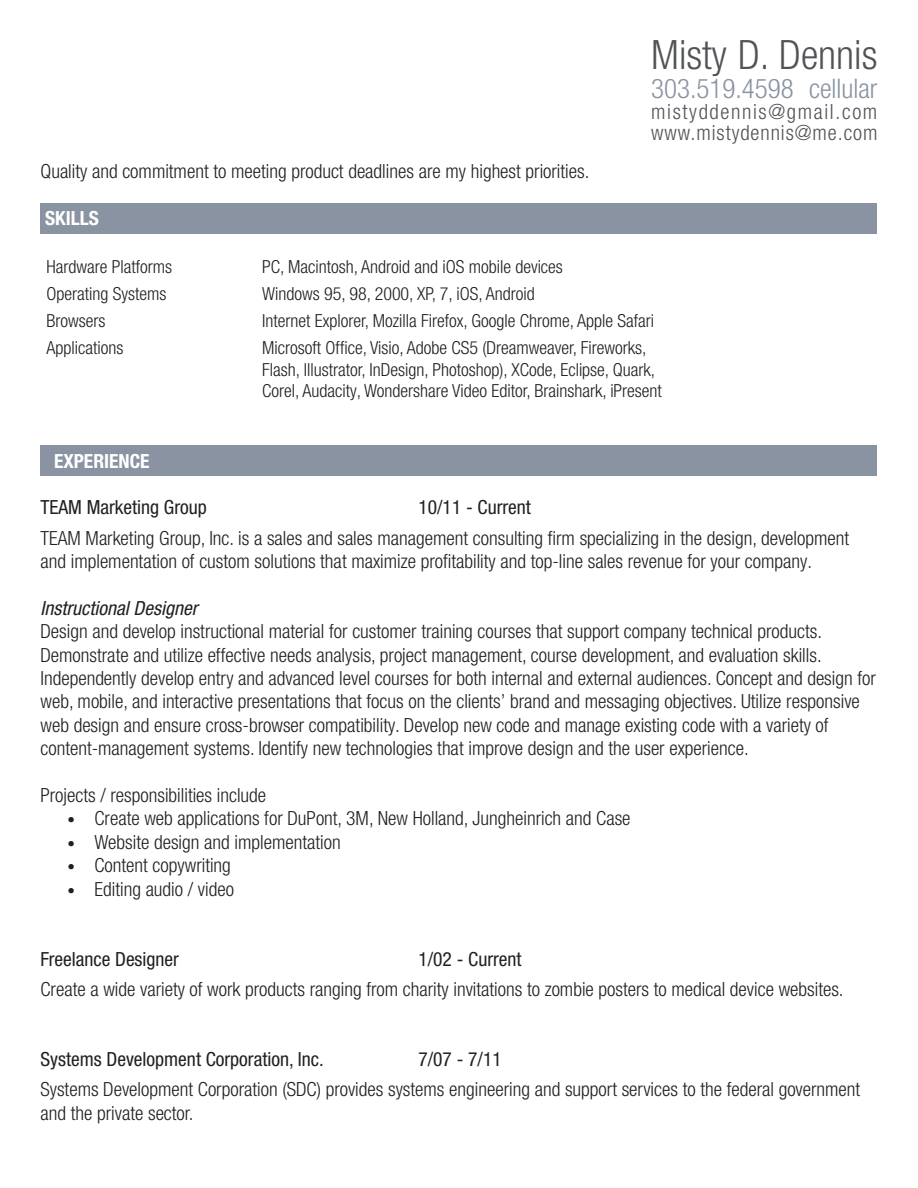
<style>
.page{position:relative;width:918px;height:1188px;background:#fff}
.page>*{position:absolute;margin:0;border:0;box-sizing:border-box;transform-origin:0 0}
.t1{font:300 condensed 40.5px "Helvetica Neue LT Pro";color:#515356}
.t2{font:300 condensed 27px "Helvetica Neue LT Pro";color:#8993a2}
.t3{font:300 condensed 21px "Helvetica Neue LT Pro";letter-spacing:.08em;color:#515356}
.t4{font:300 condensed 21px "Helvetica Neue LT Pro";letter-spacing:.045em;color:#515356}
.t5{font:300 condensed 19.5px/23.4px "Helvetica Neue LT Pro";color:#231f20}
.t6{font:condensed 19.5px "Helvetica Neue LT Pro";color:#231f20}
.t7{font:italic condensed 19.5px "Helvetica Neue LT Pro";color:#231f20}
.t8{font:700 condensed 19.5px "Helvetica Neue LT Pro";color:#fff}
.t9{font:300 condensed 18px/21.6px "Helvetica Neue LT Pro";color:#231f20}
.s1{font-size:15px}
</style>
<div class="page">
<div style="left:40px;top:203px;width:838px;height:30px;background:#8993a2"></div>
<div style="left:40px;top:445px;width:838px;height:31px;background:#8993a2"></div>
<p class="t1" style="left:651px;top:32px;width:228px">Misty D. Dennis</p>
<p class="t2" style="left:651px;top:73px;width:228px">303.519.4598 cellular</p>
<p class="t3" style="left:651px;top:99px;width:228px">mistyddennis@gmail.com</p>
<p class="t4" style="left:651px;top:120px;width:228px">www.mistydennis@me.com</p>
<p class="t5" style="left:40px;top:159px;width:550px">Quality and commitment to meeting product deadlines are my highest priorities.</p>
<p class="t8" style="left:45px;top:206px;width:55px">SKILLS</p>
<p class="t9" style="left:46px;top:256px;width:127px">Hardware Platforms</p>
<p class="t9" style="left:262px;top:256px;width:302px">PC, Macintosh, Android and iOS mobile devices</p>
<p class="t9" style="left:46px;top:283px;width:122px">Operating Systems</p>
<p class="t9" style="left:262px;top:283px;width:274px">Windows 95, 98, 2000, XP, 7, iOS, Android</p>
<p class="t9" style="left:46px;top:310px;width:61px">Browsers</p>
<p class="t9" style="left:262px;top:310px;width:393px">Internet Explorer, Mozilla Firefox, Google Chrome, Apple Safari</p>
<p class="t9" style="left:46px;top:337px;width:78px">Applications</p>
<p class="t9" style="left:262px;top:337px;width:401px">Microsoft Office, Visio, Adobe CS5 (Dreamweaver, Fireworks,<br>Flash, Illustrator, InDesign, Photoshop), XCode, Eclipse, Quark,<br>Corel, Audacity, Wondershare Video Editor, Brainshark, iPresent</p>
<p class="t8" style="left:54px;top:449px;width:97px">EXPERIENCE</p>
<p class="t6" style="left:40px;top:496px;width:168px">TEAM Marketing Group</p>
<p class="t6" style="left:419px;top:496px;width:114px">10/11 - Current</p>
<p class="t5" style="left:40px;top:526px;width:810px">TEAM Marketing Group, Inc. is a sales and sales management consulting firm specializing in the design, development and implementation of custom solutions that maximize profitability and top-line sales revenue for your company.</p>
<p class="t7" style="left:40px;top:597px;width:159px">Instructional Designer</p>
<p class="t5" style="left:40px;top:620px;width:837px">Design and develop instructional material for customer training courses that support company technical products.<br>Demonstrate and utilize effective needs analysis, project management, course development, and evaluation skills.<br>Independently develop entry and advanced level courses for both internal and external audiences. Concept and design for web, mobile, and interactive presentations that focus on the clients’ brand and messaging objectives. Utilize responsive web design and ensure cross-browser compatibility. Develop new code and manage existing code with a variety of content-management systems. Identify new technologies that improve design and the user experience.</p>
<p class="t5" style="left:40px;top:783px;width:227px">Projects / responsibilities include</p>
<p class="t5" style="left:68px;top:807px;width:565px"><span class="s1">•</span> Create web applications for DuPont, 3M, New Holland, Jungheinrich and Case</p>
<p class="t5" style="left:68px;top:830px;width:275px"><span class="s1">•</span> Website design and implementation</p>
<p class="t5" style="left:68px;top:854px;width:165px"><span class="s1">•</span> Content copywriting</p>
<p class="t5" style="left:68px;top:877px;width:168px"><span class="s1">•</span> Editing audio / video</p>
<p class="t6" style="left:40px;top:947px;width:140px">Freelance Designer</p>
<p class="t6" style="left:418px;top:947px;width:105px">1/02 - Current</p>
<p class="t5" style="left:40px;top:977px;width:805px">Create a wide variety of work products ranging from charity invitations to zombie posters to medical device websites.</p>
<p class="t6" style="left:40px;top:1048px;width:285px">Systems Development Corporation, Inc.</p>
<p class="t6" style="left:419px;top:1048px;width:85px">7/07 - 7/11</p>
<p class="t5" style="left:40px;top:1078px;width:821px">Systems Development Corporation (SDC) provides systems engineering and support services to the federal government and the private sector.</p>
</div>
